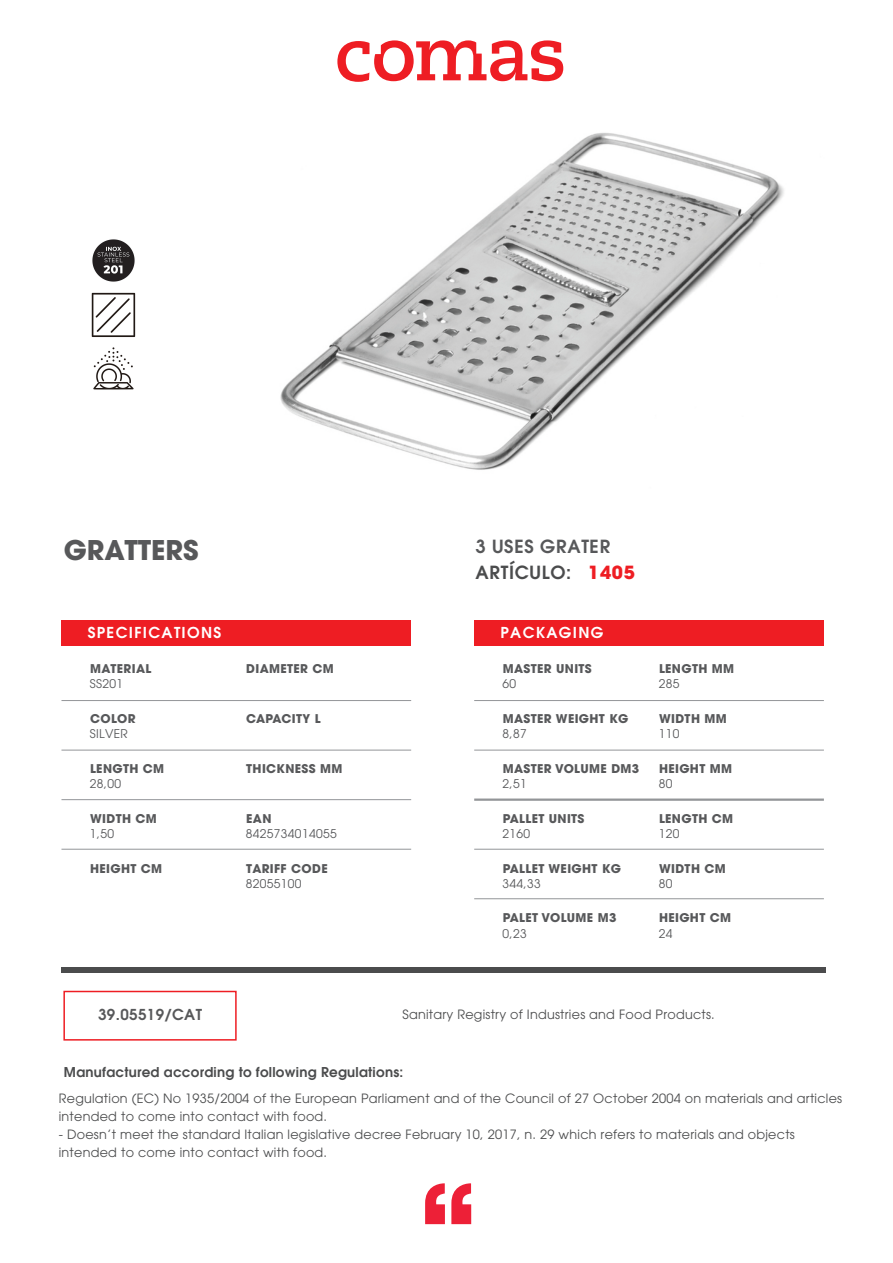
<style>
.page{position:relative;width:893px;height:1263px;background:#fff}
.page>*{position:absolute;margin:0;border:0;box-sizing:border-box;transform-origin:0 0}
.t1{font:700 27px "Avant Garde";color:#57585a}
.t2{font:600 18px/25.7px "Avant Garde";letter-spacing:.04em;color:#57585a}
.t3{font:600 15px "Avant Garde";letter-spacing:.09em;color:#fff}
.t4{font:600 15px "Avant Garde";letter-spacing:.03em;color:#57585a}
.t5{font:600 13.5px "Avant Garde";letter-spacing:.02em;color:#4b4c4d}
.t6{font:12.75px/18px "Avant Garde";letter-spacing:.02em;color:#4b4c4d}
.t7{font:700 12px "Avant Garde";letter-spacing:.03em;color:#57585a}
.t8{font:12px "Avant Garde";letter-spacing:.03em;color:#57585a}
.s1{color:#4b4c4d}
.s2{font-weight:700;color:#ee1d23}
</style>
<div class="page">
<svg style="left:425px;top:1183px;width:20px;height:41px"></svg>
<svg style="left:451px;top:1183px;width:20px;height:41px"></svg>
<svg style="left:337px;top:40px;width:226px;height:42px"></svg>
<div style="left:61px;top:620px;width:350px;height:25px;background:#ee1d23"></div>
<div style="left:61px;top:967px;width:765px;height:6px;background:#4b4c4d"></div>
<hr style="left:61px;top:700px;width:350px;height:1px;background:#939598">
<hr style="left:61px;top:750px;width:350px;height:1px;background:#939598">
<hr style="left:61px;top:799px;width:350px;height:1px;background:#939598">
<hr style="left:61px;top:849px;width:350px;height:1px;background:#939598">
<div style="left:474px;top:620px;width:350px;height:25px;background:#ee1d23"></div>
<hr style="left:474px;top:700px;width:350px;height:1px;background:#939598">
<hr style="left:474px;top:750px;width:350px;height:1px;background:#939598">
<hr style="left:474px;top:798px;width:350px;height:3px;background:#939598">
<hr style="left:474px;top:849px;width:350px;height:1px;background:#939598">
<hr style="left:474px;top:898px;width:350px;height:1px;background:#939598">
<div style="left:63px;top:991px;width:174px;height:49px;border:2px solid #ee1d23"></div>
<img style="left:91px;top:239px;width:45px;height:151px">
<img style="left:280px;top:133px;width:504px;height:337px">
<h1 class="t1" style="left:64px;top:532px;width:136px">GRATTERS</h1>
<h2 class="t2" style="left:475px;top:533px;width:161px">3 USES GRATER<br><span class="s1">ARTÍCULO:</span> <span class="s2">1405</span></h2>
<p class="t3" style="left:88px;top:623px;width:135px">SPECIFICATIONS</p>
<p class="t7" style="left:90px;top:661px;width:63px">MATERIAL</p>
<p class="t7" style="left:246px;top:661px;width:89px">DIAMETER CM</p>
<p class="t3" style="left:500px;top:623px;width:104px">PACKAGING</p>
<p class="t7" style="left:503px;top:661px;width:91px">MASTER UNITS</p>
<p class="t7" style="left:659px;top:661px;width:77px">LENGTH MM</p>
<p class="t8" style="left:90px;top:677px;width:35px">SS201</p>
<p class="t8" style="left:502px;top:677px;width:15px">60</p>
<p class="t8" style="left:659px;top:677px;width:22px">285</p>
<p class="t7" style="left:90px;top:711px;width:47px">COLOR</p>
<p class="t7" style="left:246px;top:711px;width:76px">CAPACITY L</p>
<p class="t7" style="left:503px;top:711px;width:127px">MASTER WEIGHT KG</p>
<p class="t7" style="left:659px;top:711px;width:69px">WIDTH MM</p>
<p class="t8" style="left:90px;top:727px;width:40px">SILVER</p>
<p class="t8" style="left:502px;top:727px;width:26px">8,87</p>
<p class="t8" style="left:659px;top:727px;width:22px">110</p>
<p class="t7" style="left:90px;top:761px;width:76px">LENGTH CM</p>
<p class="t7" style="left:246px;top:761px;width:98px">THICKNESS MM</p>
<p class="t7" style="left:503px;top:761px;width:138px">MASTER VOLUME DM3</p>
<p class="t7" style="left:659px;top:761px;width:75px">HEIGHT MM</p>
<p class="t8" style="left:90px;top:777px;width:33px">28,00</p>
<p class="t8" style="left:90px;top:826px;width:26px">1,50</p>
<p class="t8" style="left:246px;top:826px;width:92px">8425734014055</p>
<p class="t7" style="left:90px;top:810px;width:68px">WIDTH CM</p>
<p class="t7" style="left:246px;top:810px;width:27px">EAN</p>
<p class="t8" style="left:502px;top:777px;width:26px">2,51</p>
<p class="t8" style="left:502px;top:826px;width:29px">2160</p>
<p class="t7" style="left:503px;top:810px;width:83px">PALLET UNITS</p>
<p class="t8" style="left:659px;top:777px;width:15px">80</p>
<p class="t7" style="left:659px;top:810px;width:76px">LENGTH CM</p>
<p class="t8" style="left:659px;top:826px;width:22px">120</p>
<p class="t7" style="left:90px;top:860px;width:74px">HEIGHT CM</p>
<p class="t7" style="left:246px;top:860px;width:83px">TARIFF CODE</p>
<p class="t7" style="left:503px;top:860px;width:120px">PALLET WEIGHT KG</p>
<p class="t7" style="left:659px;top:860px;width:68px">WIDTH CM</p>
<p class="t8" style="left:246px;top:876px;width:57px">82055100</p>
<p class="t8" style="left:502px;top:876px;width:40px">344,33</p>
<p class="t8" style="left:502px;top:926px;width:26px">0,23</p>
<p class="t7" style="left:503px;top:910px;width:115px">PALET VOLUME M3</p>
<p class="t8" style="left:659px;top:876px;width:15px">80</p>
<p class="t7" style="left:659px;top:910px;width:74px">HEIGHT CM</p>
<p class="t8" style="left:659px;top:926px;width:15px">24</p>
<p class="t4" style="left:98px;top:1005px;width:105px">39.05519/CAT</p>
<p class="t6" style="left:402px;top:1006px;width:314px">Sanitary Registry of Industries and Food Products.</p>
<p class="t5" style="left:64px;top:1063px;width:341px">Manufactured according to following Regulations:</p>
<p class="t6" style="left:59px;top:1090px;width:785px">Regulation (EC) No 1935/2004 of the European Parliament and of the Council of 27 October 2004 on materials and articles intended to come into contact with food.</p>
<p class="t6" style="left:59px;top:1126px;width:737px">- Doesn’t meet the standard Italian legislative decree February 10, 2017, n. 29 which refers to materials and objects intended to come into contact with food.</p>
</div>
